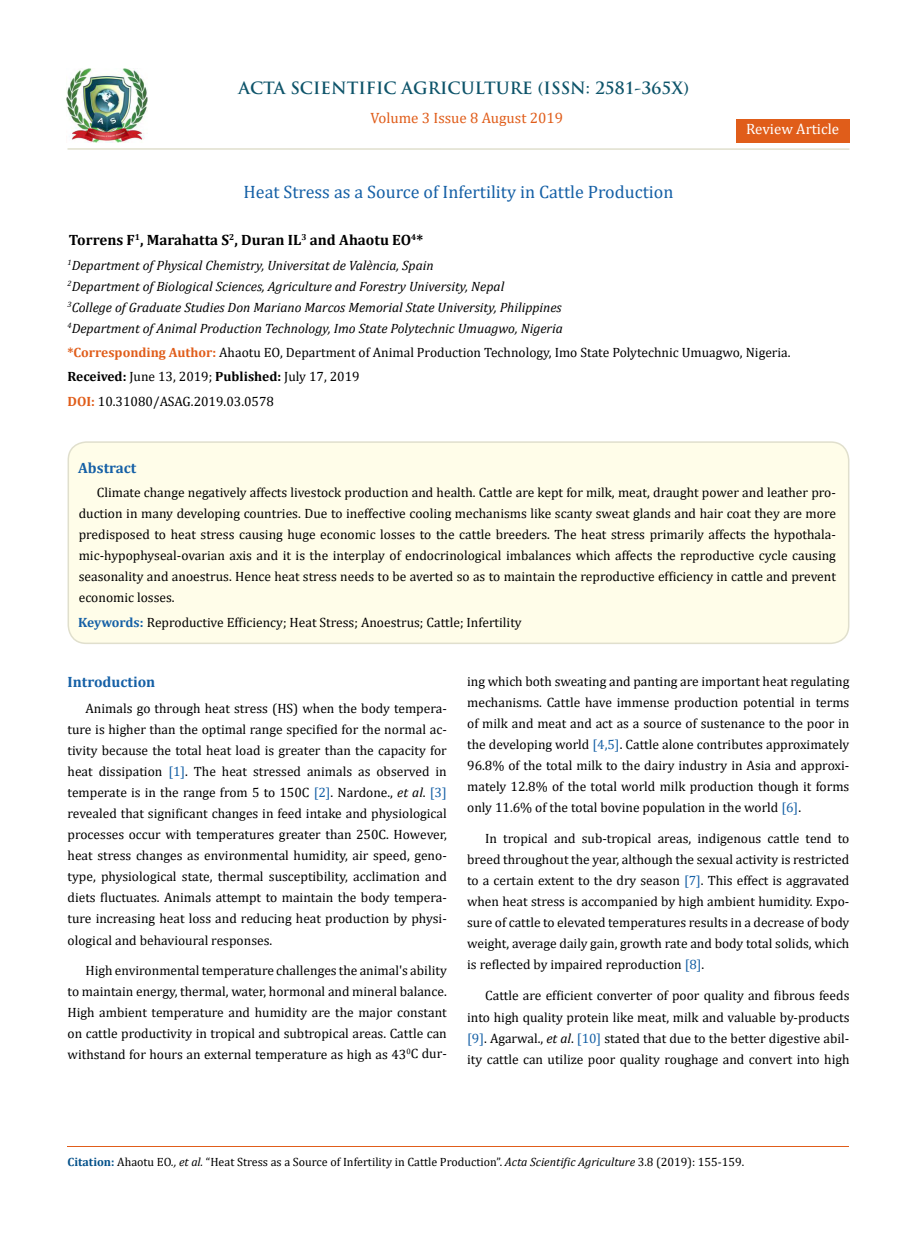
<style>
.page{position:relative;width:917px;height:1242px;background:#fff}
.page>*{position:absolute;margin:0;border:0;box-sizing:border-box;transform-origin:0 0}
.t1{font:18px "Cambria";color:#1560a6}
.t2{font:700 16.5px "Trajan Pro";color:#0e546a}
.t3{font:700 15px "Cambria";color:#000}
.t4{font:15px "Cambria";color:#e05d1a}
.t5{font:700 15px "Cambria";color:#1560a6}
.t6{font:15px "Cambria";color:#fff}
.t7{font:13.5px/21px "Cambria";color:#000;text-align:justify}
.t8{font:italic 13.5px/21px "Cambria";color:#000}
.t9{font:12px "Cambria";color:#000}
.s1{font-weight:700;color:#e05d1a}
.s2{font-weight:700}
.s3{font-weight:700;color:#1560a6}
.s4{color:#1560a6}
.s5{font-style:italic}
.s6{font-weight:700;color:#035089}
</style>
<div class="page">
<img style="left:67px;top:68px;width:80px;height:74px">
<div style="left:735px;top:119px;width:114px;height:23px;background:#e05d1a"></div>
<div style="left:68px;top:442px;width:780px;height:201px;background:#fffde9;border-radius:18px"></div>
<div style="left:68px;top:441px;width:781px;height:203px;border:2px solid #e0dfcd;border-radius:18px"></div>
<hr style="left:67px;top:148px;width:782px;height:2px;background:#e0dfcd">
<hr style="left:67px;top:1147px;width:782px;height:1px;background:#e05d1a">
<p class="t2" style="left:238px;top:77px;width:452px">ACTA SCIENTIFIC AGRICULTURE (ISSN: 2581-365X)</p>
<p class="t4" style="left:370px;top:109px;width:194px">Volume 3 Issue 8 August 2019</p>
<p class="t6" style="left:746px;top:120px;width:94px">Review Article</p>
<h1 class="t1" style="left:243px;top:181px;width:431px">Heat Stress as a Source of Infertility in Cattle Production</h1>
<p class="t3" style="left:69px;top:229px;width:356px">Torrens F<sup>1</sup>, Marahatta S<sup>2</sup>, Duran IL<sup>3</sup> and Ahaotu EO<sup>4</sup>*</p>
<p class="t8" style="left:67px;top:254px;width:497px"><sup>1</sup>Department of Physical Chemistry, Universitat de València, Spain<br><sup>2</sup>Department of Biological Sciences, Agriculture and Forestry University, Nepal<br><sup>3</sup>College of Graduate Studies Don Mariano Marcos Memorial State University, Philippines <sup>4</sup>Department of Animal Production Technology, Imo State Polytechnic Umuagwo, Nigeria</p>
<p class="t7" style="left:67px;top:342px;width:724px"><span class="s1">*Corresponding Author:</span> Ahaotu EO, Department of Animal Production Technology, Imo State Polytechnic Umuagwo, Nigeria.</p>
<p class="t7" style="left:67px;top:366px;width:294px"><span class="s2">Received:</span> June 13, 2019; <span class="s2">Published:</span> July 17, 2019</p>
<p class="t7" style="left:67px;top:391px;width:208px"><span class="s1">DOI:</span> 10.31080/ASAG.2019.03.0578</p>
<p class="t5" style="left:78px;top:457px;width:60px">Abstract</p>
<p class="t7" style="left:79px;top:482px;width:758px;text-indent:18px">Climate change negatively affects livestock production and health. Cattle are kept for milk, meat, draught power and leather pro&shy;duction in many developing countries. Due to ineffective cooling mechanisms like scanty sweat glands and hair coat they are more predisposed to heat stress causing huge economic losses to the cattle breeders. The heat stress primarily affects the hypothala&shy;mic-hypophyseal-ovarian axis and it is the interplay of endocrinological imbalances which affects the reproductive cycle causing seasonality and anoestrus. Hence heat stress needs to be averted so as to maintain the reproductive efficiency in cattle and prevent economic losses.</p>
<p class="t7" style="left:78px;top:612px;width:445px"><span class="s3">Keywords:</span> Reproductive Efficiency; Heat Stress; Anoestrus; Cattle; Infertility</p>
<p class="t5" style="left:68px;top:672px;width:89px">Introduction</p>
<p class="t7" style="left:68px;top:698px;width:381px;text-indent:18px">Animals go through heat stress (HS) when the body tempera&shy;ture is higher than the optimal range specified for the normal ac&shy;tivity because the total heat load is greater than the capacity for heat dissipation <span class="s4">[1]</span>. The heat stressed animals as observed in temperate is in the range from 5 to 150C <span class="s4">[2]</span>. Nardone., <span class="s5">et al</span>. <span class="s4">[3] </span>revealed that significant changes in feed intake and physiological processes occur with temperatures greater than 250C. However, heat stress changes as environmental humidity, air speed, geno&shy;type, physiological state, thermal susceptibility, acclimation and diets fluctuates. Animals attempt to maintain the body tempera&shy;ture increasing heat loss and reducing heat production by physi&shy;ological and behavioural responses.</p>
<p class="t7" style="left:68px;top:959px;width:381px;text-indent:18px">High environmental temperature challenges the animal's ability to maintain energy, thermal, water, hormonal and mineral balance.<br>High ambient temperature and humidity are the major constant on cattle productivity in tropical and subtropical areas. Cattle can withstand for hours an external temperature as high as 43<sup>0</sup>C dur-</p>
<p class="t7" style="left:467px;top:671px;width:384px">ing which both sweating and panting are important heat regulating mechanisms. Cattle have immense production potential in terms of milk and meat and act as a source of sustenance to the poor in the developing world <span class="s4">[4,5]</span>. Cattle alone contributes approximately 96.8% of the total milk to the dairy industry in Asia and approxi&shy;mately 12.8% of the total world milk production though it forms only 11.6% of the total bovine population in the world <span class="s4">[6]</span>.</p>
<p class="t7" style="left:467px;top:828px;width:384px;text-indent:18px">In tropical and sub-tropical areas, indigenous cattle tend to breed throughout the year, although the sexual activity is restricted to a certain extent to the dry season <span class="s4">[7]</span>. This effect is aggravated when heat stress is accompanied by high ambient humidity. Expo&shy;sure of cattle to elevated temperatures results in a decrease of body weight, average daily gain, growth rate and body total solids, which is reflected by impaired reproduction <span class="s4">[8]</span>.</p>
<p class="t7" style="left:467px;top:985px;width:384px;text-indent:18px">Cattle are efficient converter of poor quality and fibrous feeds into high quality protein like meat, milk and valuable by-products <span class="s4">[9]</span>. Agarwal., <span class="s5">et al</span>. <span class="s4">[10]</span> stated that due to the better digestive abil&shy;ity cattle can utilize poor quality roughage and convert into high</p>
<p class="t9" style="left:67px;top:1155px;width:678px"><span class="s6">Citation:</span> Ahaotu EO<span class="s5">., et al.</span> “Heat Stress as a Source of Infertility in Cattle Production”. <span class="s5">Acta Scientific Agriculture</span> 3.8 (2019): 155-159.</p>
</div>
